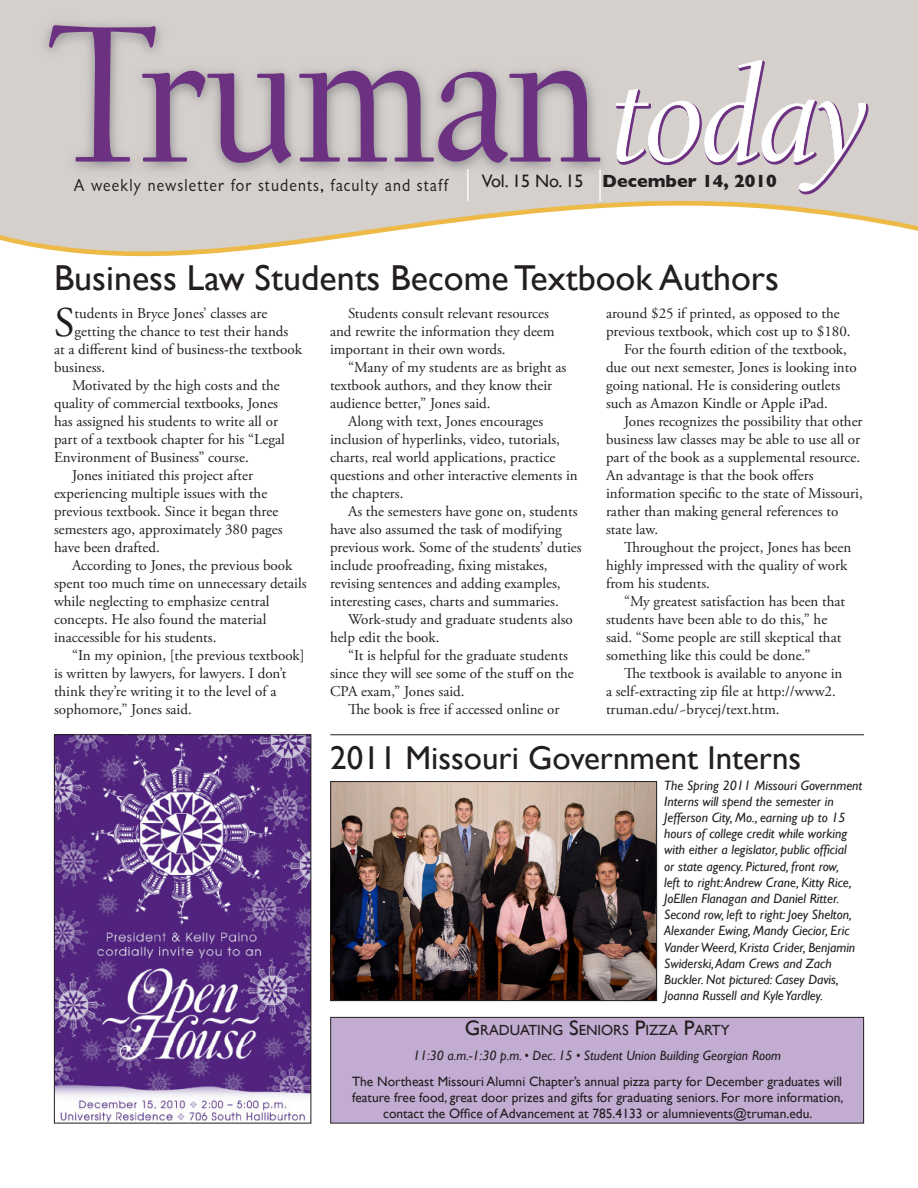
<style>
.page{position:relative;width:918px;height:1188px;background:#fff}
.page>*{position:absolute;margin:0;border:0;box-sizing:border-box;transform-origin:0 0}
.t1{font:201.15px "Californian FB Display";color:#6c3181;scale:.9 1}
.t2{font:italic 135px "Californian FB Display";color:#fff}
.Story_-_First_Paragr{font:42.15px "Adobe Garamond Pro";color:#231f20}
.Headline_-_Large{font:36px "Gill Sans";color:#231f20}
.Headline_-_Medium{font:33px "Gill Sans";color:#231f20}
.t3{font:18px "Classical Sans Regular DTC";letter-spacing:.07em;color:#231f20;scale:.9 1}
.Date{font:700 18px "Gill Sans";color:#231f20}
.t4{font:18px "Classical Sans Bold DTC";letter-spacing:.08em;color:#231f20;scale:.9 1}
.t5{font:18px "Gill Sans";color:#231f20}
.Story__Copy{font:15px/18px "Adobe Garamond Pro";color:#231f20}
.Story_-_First_Paragr-2{font:15px "Adobe Garamond Pro";color:#231f20}
.Sidebar_Text_2{font:14.7px "Gill Sans";color:#231f20}
.Sidebar_Text_2-2{font:italic 13.5px/16.2px "Gill Sans";color:#231f20}
.Sidebar_Text{font:13.5px/16.2px "Gill Sans";color:#231f20;text-align:center}
.s1{font-size:21px}
</style>
<div class="page">
<svg style="left:0;top:0;width:918px;height:257px;fill:#d6d0cd"></svg>
<img style="left:0;top:0;width:655px;height:220px">
<svg style="left:49px;top:24px;width:243px;height:140px;background:#beb6ba"></svg>
<svg style="left:298px;top:70px;width:303px;height:93px;background:#b1a7af"></svg>
<svg style="left:615px;top:60px;width:255px;height:136px;background:#cabdc5"></svg>
<hr style="left:467px;top:169px;width:2px;height:32px;background:#fff">
<hr style="left:599px;top:170px;width:2px;height:31px;background:#fff">
<div style="left:602px;top:174px;width:190px;height:26px;background:#d5cfcd"></div>
<div style="left:469px;top:175px;width:127px;height:26px;background:#d5cfcd"></div>
<img style="left:56px;top:736px;width:253px;height:386px">
<div style="left:54px;top:734px;width:257px;height:390px;border:1px solid #231f20"></div>
<img style="left:332px;top:783px;width:323px;height:216px">
<div style="left:330px;top:781px;width:327px;height:220px;border:1px solid #231f20"></div>
<div style="left:331px;top:1017px;width:533px;height:106px;background:#c2acd2"></div>
<div style="left:330px;top:1017px;width:534px;height:107px;border:1px solid #231f20"></div>
<hr style="left:330px;top:734px;width:534px;height:1px;background:#231f20">
<p class="t1" style="left:47px;top:-9px;width:616px">Truman</p>
<p class="t3" style="left:74px;top:176px;width:417px">A weekly newsletter for students, faculty and staff</p>
<p class="t3" style="left:486px;top:176px;width:106px">Vol. 10 No. 34</p>
<p class="t4" style="left:615px;top:175px;width:184px">JANUARY 88, 2008</p>
<p class="t2" style="left:614px;top:45px;width:256px">today</p>
<p class="t5" style="left:482px;top:171px;width:103px">Vol. 15 No. 15</p>
<p class="Date" style="left:602px;top:170px;width:176px">December 14, 2010</p>
<p class="Headline_-_Large" style="left:54px;top:257px;width:727px">Business Law Students Become Textbook Authors</p>
<p class="Story_-_First_Paragr" style="left:54px;top:298px;width:22px">S</p>
<p class="Story_-_First_Paragr-2" style="left:75px;top:305px;width:194px">tudents in Bryce Jones’ classes are</p>
<p class="Story_-_First_Paragr-2" style="left:75px;top:323px;width:215px">getting the chance to test their hands</p>
<p class="Story_-_First_Paragr-2" style="left:54px;top:341px;width:249px">at a different kind of business-the textbook</p>
<p class="Story_-_First_Paragr-2" style="left:54px;top:359px;width:53px">business.</p>
<p class="Story__Copy" style="left:54px;top:377px;width:232px;text-indent:18px">Motivated by the high costs and the quality of commercial textbooks, Jones has assigned his students to write all or part of a textbook chapter for his “Legal Environment of Business” course.</p>
<p class="Story__Copy" style="left:54px;top:467px;width:230px;text-indent:18px">Jones initiated this project after experiencing multiple issues with the previous textbook. Since it began three semesters ago, approximately 380 pages have been drafted.</p>
<p class="Story__Copy" style="left:54px;top:557px;width:254px;text-indent:18px">According to Jones, the previous book spent too much time on unnecessary details while neglecting to emphasize central concepts. He also found the material inaccessible for his students.</p>
<p class="Story__Copy" style="left:54px;top:647px;width:252px;text-indent:18px">“In my opinion, [the previous textbook] is written by lawyers, for lawyers. I don’t think they’re writing it to the level of a sophomore,” Jones said.</p>
<p class="Story__Copy" style="left:330px;top:305px;width:226px;text-indent:18px">Students consult relevant resources and rewrite the information they deem important in their own words.</p>
<p class="Story__Copy" style="left:330px;top:359px;width:238px;text-indent:18px">“Many of my students are as bright as textbook authors, and they know their audience better,” Jones said.</p>
<p class="Story__Copy" style="left:330px;top:413px;width:249px;text-indent:18px">Along with text, Jones encourages inclusion of hyperlinks, video, tutorials, charts, real world applications, practice questions and other interactive elements in the chapters.</p>
<p class="Story__Copy" style="left:330px;top:503px;width:253px;text-indent:18px">As the semesters have gone on, students have also assumed the task of modifying previous work. Some of the students’ duties include proofreading, fixing mistakes, revising sentences and adding examples, interesting cases, charts and summaries.</p>
<p class="Story__Copy" style="left:330px;top:611px;width:244px;text-indent:18px">Work-study and graduate students also help edit the book.</p>
<p class="Story__Copy" style="left:330px;top:647px;width:245px;text-indent:18px">“It is helpful for the graduate students since they will see some of the stuff on the<br>CPA exam,” Jones said.</p>
<p class="Story__Copy" style="left:348px;top:701px;width:213px">The book is free if accessed online or</p>
<p class="Story__Copy" style="left:606px;top:305px;width:246px">around $25 if printed, as opposed to the previous textbook, which cost up to $180.</p>
<p class="Story__Copy" style="left:606px;top:341px;width:252px;text-indent:18px">For the fourth edition of the textbook, due out next semester, Jones is looking into going national. He is considering outlets such as Amazon Kindle or Apple iPad.</p>
<p class="Story__Copy" style="left:606px;top:413px;width:258px;text-indent:18px">Jones recognizes the possibility that other business law classes may be able to use all or part of the book as a supplemental resource.<br>An advantage is that the book offers information specific to the state of Missouri, rather than making general references to state law.</p>
<p class="Story__Copy" style="left:606px;top:539px;width:247px;text-indent:18px">Throughout the project, Jones has been highly impressed with the quality of work from his students.</p>
<p class="Story__Copy" style="left:606px;top:593px;width:241px;text-indent:18px">“My greatest satisfaction has been that students have been able to do this,” he said. “Some people are still skeptical that something like this could be done.”</p>
<p class="Story__Copy" style="left:606px;top:665px;width:238px;text-indent:18px">The textbook is available to anyone in a self-extracting zip file at http://www2. truman.edu/~brycej/text.htm.</p>
<p class="Headline_-_Medium" style="left:330px;top:738px;width:472px">2011 Missouri Government Interns</p>
<p class="Sidebar_Text_2-2" style="left:664px;top:777px;width:200px">The Spring 2011 Missouri Government Interns will spend the semester in Jefferson City, Mo., earning up to 15 hours of college credit while working with either a legislator, public official<br>or state agency. Pictured, front row,<br>left to right: Andrew Crane, Kitty Rice, JoEllen Flanagan and Daniel Ritter.<br>Second row, left to right: Joey Shelton, Alexander Ewing, Mandy Ciecior, Eric Vander Weerd, Krista Crider, Benjamin Swiderski, Adam Crews and Zach Buckler. Not pictured: Casey Davis, Joanna Russell and Kyle Yardley.</p>
<p class="Sidebar_Text_2" style="left:465px;top:1022px;width:266px"><span class="s1">G</span>RADUATING <span class="s1">S</span>ENIORS <span class="s1">P</span>IZZA <span class="s1">P</span>ARTY</p>
<p class="Sidebar_Text_2-2" style="left:413px;top:1048px;width:370px">11:30 a.m.-1:30 p.m. • Dec. 15 • Student Union Building Georgian Room</p>
<p class="Sidebar_Text" style="left:352px;top:1073px;width:493px">The Northeast Missouri Alumni Chapter’s annual pizza party for December graduates will feature free food, great door prizes and gifts for graduating seniors. For more information, contact the Office of Advancement at 785.4133 or alumnievents@truman.edu.</p>
</div>
